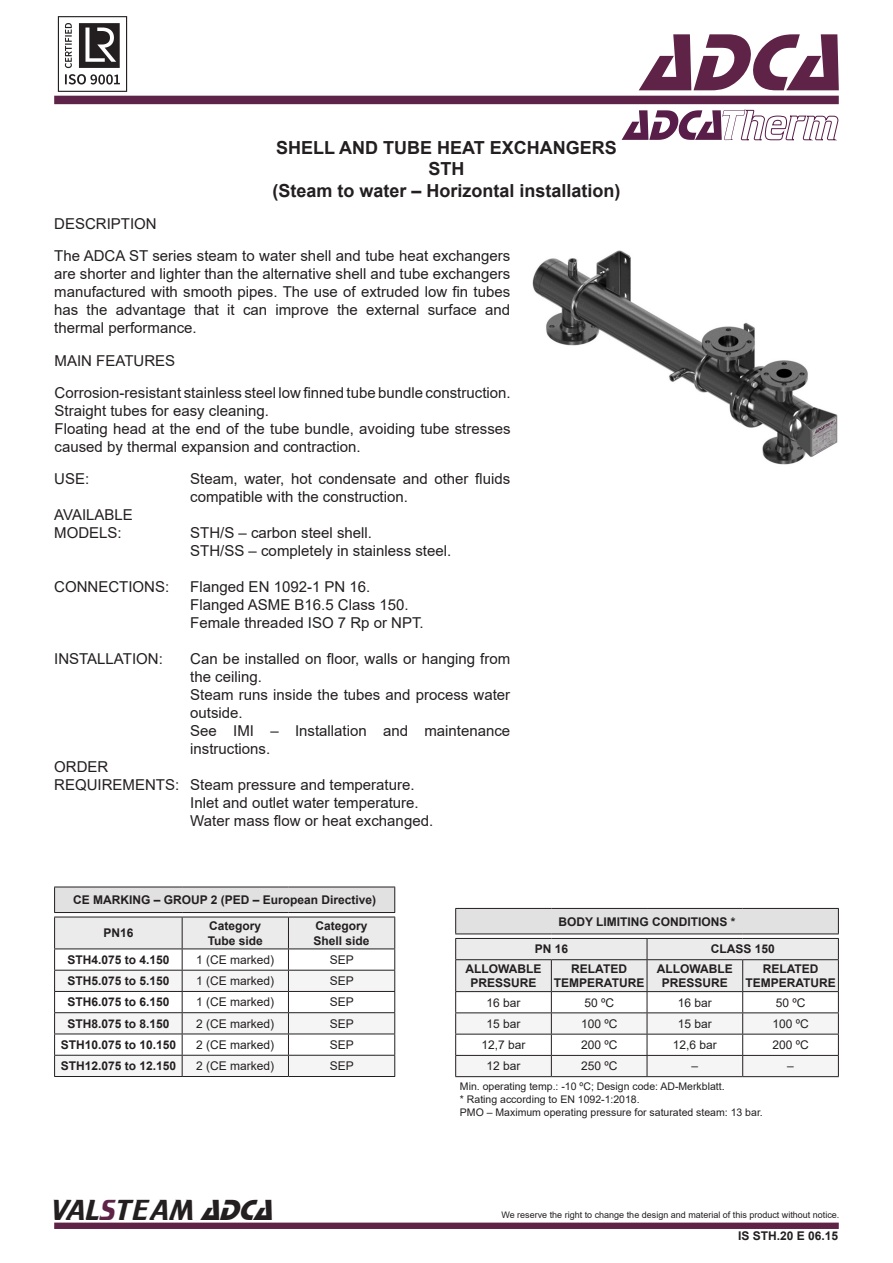
<style>
.page{position:relative;width:893px;height:1263px;background:#fff}
.page>*{position:absolute;margin:0;border:0;box-sizing:border-box;transform-origin:0 0}
.t1{font:italic 84px "Stop D";color:#5f2348}
.t2{font:30px "Trekker";color:#231f20}
.t3{font:700 18px "Arial";color:#231f20}
.t4{font:15px/18px "Arial";color:#231f20}
.Estilo_de_parágrafo{font:700 12px "Arial";color:#231f20}
.Estilo_de_parágrafo-2{font:12px "Arial";color:#231f20}
.t5{font:10.5px "Arial";color:#231f20}
.t6{font:9px "Arial";color:#231f20}
.s1{color:#5f2348}
.s2{font-family:"Stop D";font-style:italic}
</style>
<div class="page">
<div style="left:54px;top:96px;width:785px;height:8px;background:#5e2348"></div>
<div style="left:54px;top:1222px;width:785px;height:7px;background:#5f2348;border:2px solid #5f2348"></div>
<img style="left:57px;top:16px;width:71px;height:76px">
<svg style="left:622px;top:109px;width:217px;height:32px"></svg>
<svg style="left:54px;top:887px;width:341px;height:189px"></svg>
<hr style="left:54px;top:1076px;width:128px;height:1px;background:#231f20">
<hr style="left:182px;top:1076px;width:106px;height:1px;background:#231f20">
<hr style="left:288px;top:1076px;width:107px;height:1px;background:#231f20">
<img style="left:532px;top:250px;width:306px;height:215px">
<hr style="left:455px;top:908px;width:96px;height:1px;background:#231f20">
<hr style="left:551px;top:908px;width:96px;height:1px;background:#231f20">
<hr style="left:647px;top:908px;width:96px;height:1px;background:#231f20">
<hr style="left:743px;top:908px;width:96px;height:1px;background:#231f20">
<svg style="left:455px;top:909px;width:384px;height:168px"></svg>
<hr style="left:455px;top:1076px;width:96px;height:1px;background:#231f20">
<hr style="left:647px;top:1076px;width:96px;height:1px;background:#231f20">
<h1 class="t1" style="left:640px;top:14px;width:227px">ADCA</h1>
<p class="t4" style="left:54px;top:215px;width:104px">DESCRIPTION</p>
<p class="t3" style="left:276px;top:135px;width:342px">SHELL AND TUBE HEAT EXCHANGERS</p>
<p class="t3" style="left:428px;top:156px;width:37px">STH</p>
<p class="t3" style="left:272px;top:178px;width:350px">(Steam to water – Horizontal installation)</p>
<p class="t4" style="left:54px;top:247px;width:458px;text-align:justify">The ADCA ST series steam to water shell and tube heat exchangers are shorter and lighter than the alternative shell and tube exchangers manufactured with smooth pipes. The use of extruded low fin tubes has the advantage that it can improve the external surface and thermal performance.</p>
<p class="t4" style="left:55px;top:351px;width:122px">MAIN FEATURES</p>
<p class="t4" style="left:55px;top:383px;width:458px">Corrosion-resistant stainless steel low finned tube bundle construction.</p>
<p class="t4" style="left:55px;top:401px;width:216px">Straight tubes for easy cleaning.</p>
<p class="t4" style="left:55px;top:419px;width:458px">Floating head at the end of the tube bundle, avoiding tube stresses caused by thermal expansion and contraction.</p>
<p class="t4" style="left:54px;top:470px;width:37px">USE:</p>
<p class="t4" style="left:54px;top:506px;width:80px">AVAILABLE</p>
<p class="t4" style="left:54px;top:524px;width:69px">MODELS:</p>
<p class="t4" style="left:54px;top:578px;width:117px">CONNECTIONS:</p>
<p class="t4" style="left:54px;top:650px;width:110px">INSTALLATION:</p>
<p class="t4" style="left:54px;top:758px;width:56px">ORDER</p>
<p class="t4" style="left:54px;top:776px;width:127px">REQUIREMENTS:</p>
<p class="t4" style="left:190px;top:470px;width:321px">Steam, water, hot condensate and other fluids compatible with the construction.</p>
<p class="t4" style="left:190px;top:524px;width:183px">STH/S – carbon steel shell.</p>
<p class="t4" style="left:190px;top:542px;width:262px">STH/SS – completely in stainless steel.</p>
<p class="t4" style="left:190px;top:578px;width:182px">Flanged EN 1092-1 PN 16.</p>
<p class="t4" style="left:190px;top:596px;width:220px">Flanged ASME B16.5 Class 150.</p>
<p class="t4" style="left:190px;top:614px;width:235px">Female threaded ISO 7 Rp or NPT.</p>
<p class="t4" style="left:190px;top:650px;width:321px">Can be installed on floor, walls or hanging from the ceiling.</p>
<p class="t4" style="left:190px;top:686px;width:321px">Steam runs inside the tubes and process water outside.</p>
<p class="t4" style="left:190px;top:722px;width:321px">See IMI – Installation and maintenance instructions.</p>
<p class="t4" style="left:190px;top:776px;width:226px">Steam pressure and temperature.</p>
<p class="t4" style="left:190px;top:794px;width:230px">Inlet and outlet water temperature.</p>
<p class="t4" style="left:190px;top:812px;width:244px">Water mass flow or heat exchanged.</p>
<p class="Estilo_de_parágrafo" style="left:73px;top:891px;width:305px">CE MARKING – GROUP 2 (PED – European Directive)</p>
<p class="Estilo_de_parágrafo" style="left:103px;top:925px;width:32px">PN16</p>
<p class="Estilo_de_parágrafo" style="left:209px;top:917px;width:54px">Category</p>
<p class="Estilo_de_parágrafo" style="left:208px;top:932px;width:57px">Tube side</p>
<p class="Estilo_de_parágrafo" style="left:316px;top:917px;width:54px">Category</p>
<p class="Estilo_de_parágrafo" style="left:314px;top:932px;width:58px">Shell side</p>
<p class="Estilo_de_parágrafo" style="left:67px;top:951px;width:104px">STH4.075 to 4.150</p>
<p class="Estilo_de_parágrafo-2" style="left:196px;top:951px;width:80px">1 (CE marked)</p>
<p class="Estilo_de_parágrafo-2" style="left:330px;top:951px;width:26px">SEP</p>
<p class="Estilo_de_parágrafo" style="left:67px;top:972px;width:104px">STH5.075 to 5.150</p>
<p class="Estilo_de_parágrafo-2" style="left:196px;top:973px;width:80px">1 (CE marked)</p>
<p class="Estilo_de_parágrafo-2" style="left:330px;top:973px;width:26px">SEP</p>
<p class="Estilo_de_parágrafo" style="left:67px;top:994px;width:104px">STH6.075 to 6.150</p>
<p class="Estilo_de_parágrafo-2" style="left:196px;top:994px;width:80px">1 (CE marked)</p>
<p class="Estilo_de_parágrafo-2" style="left:330px;top:994px;width:26px">SEP</p>
<p class="Estilo_de_parágrafo" style="left:67px;top:1015px;width:104px">STH8.075 to 8.150</p>
<p class="Estilo_de_parágrafo-2" style="left:196px;top:1015px;width:80px">2 (CE marked)</p>
<p class="Estilo_de_parágrafo-2" style="left:330px;top:1015px;width:26px">SEP</p>
<p class="Estilo_de_parágrafo" style="left:61px;top:1036px;width:117px">STH10.075 to 10.150</p>
<p class="Estilo_de_parágrafo-2" style="left:196px;top:1036px;width:80px">2 (CE marked)</p>
<p class="Estilo_de_parágrafo-2" style="left:330px;top:1036px;width:26px">SEP</p>
<p class="Estilo_de_parágrafo" style="left:61px;top:1057px;width:117px">STH12.075 to 12.150</p>
<p class="Estilo_de_parágrafo-2" style="left:196px;top:1058px;width:80px">2 (CE marked)</p>
<p class="Estilo_de_parágrafo-2" style="left:330px;top:1058px;width:26px">SEP</p>
<p class="t2" style="left:51px;top:1193px;width:232px">VAL<span class="s1">S</span>TEAM <span class="s2">ADCA</span></p>
<p class="Estilo_de_parágrafo" style="left:558px;top:913px;width:179px">BODY LIMITING CONDITIONS *</p>
<p class="Estilo_de_parágrafo" style="left:535px;top:941px;width:35px">PN 16</p>
<p class="Estilo_de_parágrafo" style="left:711px;top:941px;width:66px">CLASS 150</p>
<p class="Estilo_de_parágrafo" style="left:465px;top:960px;width:77px">ALLOWABLE</p>
<p class="Estilo_de_parágrafo" style="left:470px;top:974px;width:68px">PRESSURE</p>
<p class="Estilo_de_parágrafo" style="left:657px;top:960px;width:77px">ALLOWABLE</p>
<p class="Estilo_de_parágrafo" style="left:662px;top:974px;width:68px">PRESSURE</p>
<p class="Estilo_de_parágrafo" style="left:571px;top:960px;width:57px">RELATED</p>
<p class="Estilo_de_parágrafo" style="left:554px;top:974px;width:92px">TEMPERATURE</p>
<p class="Estilo_de_parágrafo" style="left:763px;top:960px;width:57px">RELATED</p>
<p class="Estilo_de_parágrafo" style="left:745px;top:974px;width:92px">TEMPERATURE</p>
<p class="Estilo_de_parágrafo-2" style="left:486px;top:994px;width:36px">16 bar</p>
<p class="Estilo_de_parágrafo-2" style="left:584px;top:994px;width:31px">50 ºC</p>
<p class="Estilo_de_parágrafo-2" style="left:678px;top:994px;width:36px">16 bar</p>
<p class="Estilo_de_parágrafo-2" style="left:776px;top:994px;width:31px">50 ºC</p>
<p class="Estilo_de_parágrafo-2" style="left:486px;top:1015px;width:36px">15 bar</p>
<p class="Estilo_de_parágrafo-2" style="left:581px;top:1015px;width:38px">100 ºC</p>
<p class="Estilo_de_parágrafo-2" style="left:678px;top:1015px;width:36px">15 bar</p>
<p class="Estilo_de_parágrafo-2" style="left:772px;top:1015px;width:38px">100 ºC</p>
<p class="Estilo_de_parágrafo-2" style="left:481px;top:1037px;width:46px">12,7 bar</p>
<p class="Estilo_de_parágrafo-2" style="left:581px;top:1037px;width:38px">200 ºC</p>
<p class="Estilo_de_parágrafo-2" style="left:673px;top:1037px;width:46px">12,6 bar</p>
<p class="Estilo_de_parágrafo-2" style="left:772px;top:1037px;width:38px">200 ºC</p>
<p class="Estilo_de_parágrafo-2" style="left:486px;top:1058px;width:36px">12 bar</p>
<p class="Estilo_de_parágrafo-2" style="left:581px;top:1058px;width:38px">250 ºC</p>
<p class="Estilo_de_parágrafo-2" style="left:691px;top:1058px;width:8px">–</p>
<p class="Estilo_de_parágrafo-2" style="left:787px;top:1058px;width:8px">–</p>
<p class="t5" style="left:460px;top:1079px;width:266px">Min. operating temp.: -10 ºC; Design code: AD-Merkblatt.</p>
<p class="t5" style="left:460px;top:1092px;width:181px">* Rating according to EN 1092-1:2018.</p>
<p class="t5" style="left:460px;top:1105px;width:304px">PMO – Maximum operating pressure for saturated steam: 13 bar.</p>
<p class="t6" style="left:501px;top:1209px;width:340px">We reserve the right to change the design and material of this product without notice.</p>
<p class="Estilo_de_parágrafo" style="left:738px;top:1227px;width:102px">IS STH.20 E 06.15</p>
</div>
